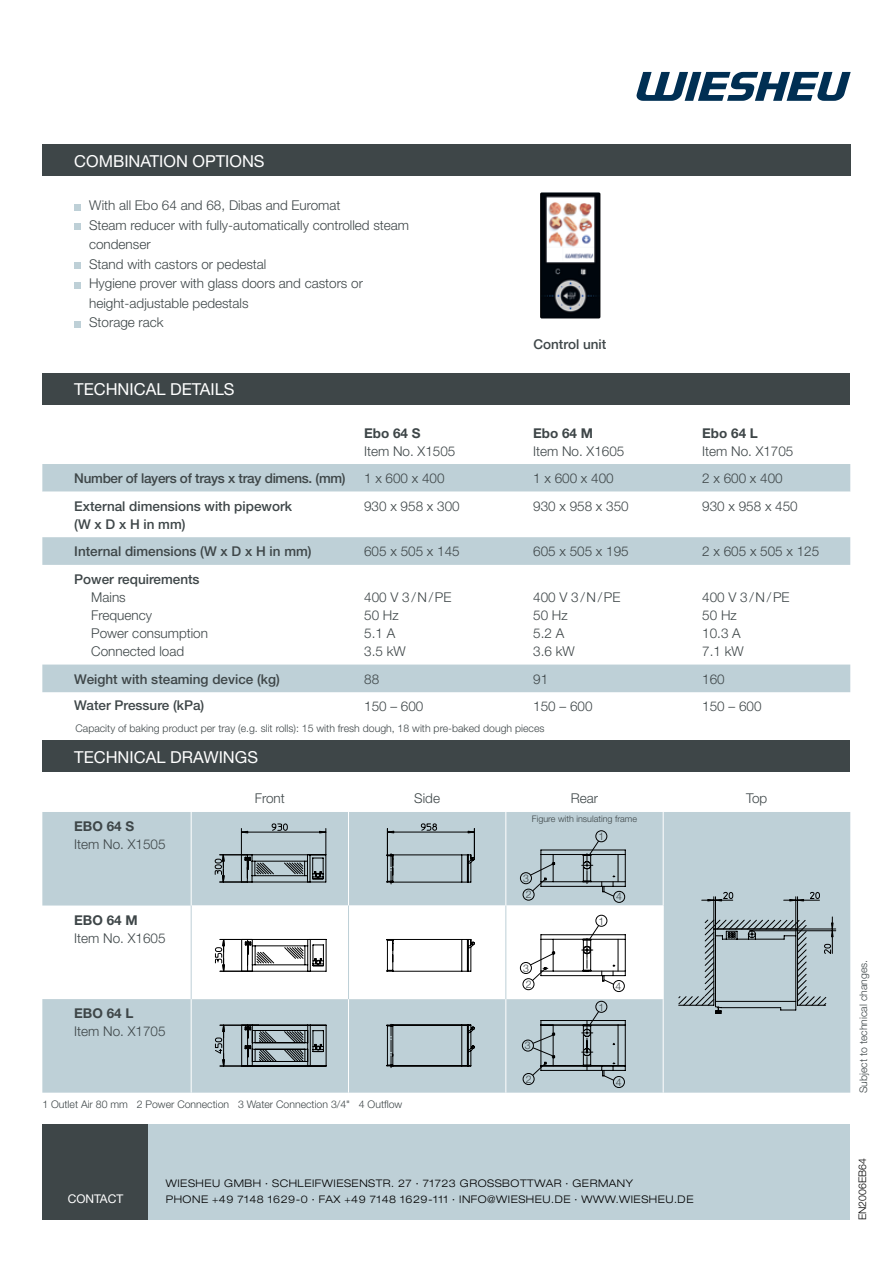
<style>
.page{position:relative;width:893px;height:1263px;background:#fff}
.page>*{position:absolute;margin:0;border:0;box-sizing:border-box;transform-origin:0 0}
.t1{font:16.5px "Helvetica Neue";color:#fff}
.t2{font:300 13.5px/18px "Helvetica Neue";color:#3e4648}
.t3{font:500 13.5px/18px "Helvetica Neue";color:#3e4648}
.t4{font:500 13.5px "Helvetica Neue";letter-spacing:-.02em;color:#3e4648}
.t5{font:700 13.5px "Helvetica Neue";color:#3e4648}
.t6{font:12px "Helvetica Neue";color:#fff}
.t7{font:300 10.5px "Helvetica Neue";color:#3e4648}
.t8{font:300 expanded 10.5px/15.8px "Helvetica Neue LT Pro";letter-spacing:.05em;color:#000}
.t9{font:300 10.5px "Helvetica Neue LT Pro";color:#000}
.t10{font:300 9px "Helvetica Neue";color:#3e4648}
</style>
<div class="page">
<div style="left:42px;top:1124px;width:107px;height:96px;background:#3e4648"></div>
<div style="left:149px;top:1124px;width:701px;height:96px;background:#bed0d7"></div>
<div style="left:42px;top:740px;width:808px;height:32px;background:#3e4648"></div>
<svg style="left:42px;top:812px;width:808px;height:281px;fill:#bed0d7"></svg>
<hr style="left:191px;top:812px;width:1px;height:93px;background:#fff">
<hr style="left:348px;top:812px;width:1px;height:93px;background:#fff">
<hr style="left:505px;top:812px;width:1px;height:93px;background:#fff">
<hr style="left:663px;top:812px;width:1px;height:93px;background:#fff">
<hr style="left:663px;top:905px;width:1px;height:94px;background:#fff">
<hr style="left:191px;top:999px;width:1px;height:94px;background:#fff">
<hr style="left:348px;top:999px;width:1px;height:94px;background:#fff">
<hr style="left:505px;top:999px;width:1px;height:94px;background:#fff">
<hr style="left:663px;top:999px;width:1px;height:94px;background:#fff">
<hr style="left:714px;top:929px;width:122px;height:1px;background:#000">
<hr style="left:750px;top:930px;width:86px;height:1px;background:#000">
<svg style="left:678px;top:892px;width:155px;height:122px"></svg>
<hr style="left:541px;top:1020px;width:84px;height:1px;background:#000">
<hr style="left:541px;top:1070px;width:84px;height:1px;background:#000">
<hr style="left:541px;top:1065px;width:84px;height:1px;background:#000">
<hr style="left:541px;top:1025px;width:1px;height:41px;background:#000">
<svg style="left:541px;top:1021px;width:12px;height:5px"></svg>
<hr style="left:553px;top:1025px;width:1px;height:41px;background:#000">
<hr style="left:553px;top:1025px;width:65px;height:1px;background:#000">
<div style="left:42px;top:464px;width:808px;height:28px;background:#bed0d7"></div>
<svg style="left:43px;top:692px;width:807px;height:1px"></svg>
<svg style="left:42px;top:537px;width:808px;height:155px"></svg>
<div style="left:42px;top:373px;width:808px;height:31px;background:#3e4648"></div>
<div style="left:423px;top:144px;width:427px;height:32px;background:#3e4648"></div>
<div style="left:74px;top:204px;width:7px;height:6px;background:#bed0d7"></div>
<div style="left:74px;top:223px;width:7px;height:7px;background:#bed0d7"></div>
<div style="left:74px;top:262px;width:7px;height:7px;background:#bed0d7"></div>
<div style="left:74px;top:282px;width:7px;height:6px;background:#bed0d7"></div>
<div style="left:74px;top:321px;width:7px;height:6px;background:#bed0d7"></div>
<div style="left:42px;top:144px;width:388px;height:32px;background:#3e4648"></div>
<div style="left:522px;top:1040px;width:12px;height:11px;border:1px solid #000;border-radius:50%"></div>
<div style="left:523px;top:1073px;width:11px;height:12px;border:1px solid #000;border-radius:50%"></div>
<svg style="left:532px;top:1033px;width:23px;height:43px"></svg>
<div style="left:596px;top:1001px;width:11px;height:11px;border:1px solid #000;border-radius:50%"></div>
<div style="left:520px;top:872px;width:12px;height:12px;border:1px solid #000;border-radius:50%"></div>
<div style="left:523px;top:889px;width:11px;height:11px;border:1px solid #000;border-radius:50%"></div>
<div style="left:596px;top:830px;width:11px;height:12px;border:1px solid #000;border-radius:50%"></div>
<div style="left:613px;top:891px;width:12px;height:12px;border:1px solid #000;border-radius:50%"></div>
<svg style="left:529px;top:840px;width:97px;height:57px"></svg>
<div style="left:613px;top:1076px;width:12px;height:12px;border:1px solid #000;border-radius:50%"></div>
<svg style="left:582px;top:1010px;width:44px;height:71px"></svg>
<svg style="left:215px;top:823px;width:112px;height:60px"></svg>
<hr style="left:220px;top:1066px;width:32px;height:1px;background:#000">
<svg style="left:215px;top:1024px;width:112px;height:42px"></svg>
<svg style="left:191px;top:905px;width:472px;height:94px"></svg>
<svg style="left:386px;top:1024px;width:89px;height:44px"></svg>
<svg style="left:386px;top:823px;width:89px;height:61px"></svg>
<svg style="left:636px;top:72px;width:215px;height:29px"></svg>
<img style="left:540px;top:192px;width:60px;height:126px">
<p class="t1" style="left:74px;top:151px;width:192px">COMBINATION OPTIONS</p>
<p class="t2" style="left:89px;top:195px;width:322px;line-height:19.5px">With all Ebo 64 and 68, Dibas and Euromat<br>Steam reducer with fully-automatically controlled steam condenser<br>Stand with castors or pedestal<br>Hygiene prover with glass doors and castors or height-adjustable pedestals<br>Storage rack</p>
<p class="t1" style="left:74px;top:379px;width:162px">TECHNICAL DETAILS</p>
<p class="t5" style="left:364px;top:424px;width:58px">Ebo 64 S</p>
<p class="t2" style="left:364px;top:441px;width:93px">Item No. X1505</p>
<p class="t3" style="left:533px;top:335px;width:75px">Control unit</p>
<p class="t5" style="left:533px;top:424px;width:62px">Ebo 64 M</p>
<p class="t2" style="left:533px;top:441px;width:93px">Item No. X1605</p>
<p class="t5" style="left:702px;top:424px;width:57px">Ebo 64 L</p>
<p class="t2" style="left:702px;top:441px;width:93px">Item No. X1705</p>
<p class="t4" style="left:74px;top:470px;width:273px">Number of layers of trays x tray dimens. (mm)</p>
<p class="t2" style="left:364px;top:469px;width:82px">1 x 600 x 400</p>
<p class="t2" style="left:533px;top:469px;width:82px">1 x 600 x 400</p>
<p class="t2" style="left:702px;top:469px;width:82px">2 x 600 x 400</p>
<p class="t3" style="left:74px;top:497px;width:219px">External dimensions with pipework (W x D x H in mm)</p>
<p class="t2" style="left:364px;top:497px;width:97px">930 x 958 x 300</p>
<p class="t2" style="left:533px;top:497px;width:97px">930 x 958 x 350</p>
<p class="t2" style="left:702px;top:497px;width:97px">930 x 958 x 450</p>
<p class="t3" style="left:74px;top:542px;width:239px">Internal dimensions (W x D x H in mm)</p>
<p class="t2" style="left:364px;top:542px;width:97px">605 x 505 x 145</p>
<p class="t2" style="left:533px;top:542px;width:97px">605 x 505 x 195</p>
<p class="t2" style="left:702px;top:542px;width:119px">2 x 605 x 505 x 125</p>
<p class="t3" style="left:74px;top:570px;width:127px">Power requirements</p>
<p class="t2" style="left:91px;top:588px;width:118px">Mains<br>Frequency<br>Power consumption<br>Connected load</p>
<p class="t2" style="left:364px;top:588px;width:89px">400 V 3/N/PE<br>50 Hz<br>5.1 A<br>3.5 kW</p>
<p class="t2" style="left:533px;top:588px;width:89px">400 V 3/N/PE<br>50 Hz<br>5.2 A<br>3.6 kW</p>
<p class="t2" style="left:702px;top:588px;width:89px">400 V 3/N/PE<br>50 Hz<br>10.3 A<br>7.1 kW</p>
<p class="t3" style="left:74px;top:670px;width:207px">Weight with steaming device (kg)</p>
<p class="t2" style="left:364px;top:669px;width:17px">88</p>
<p class="t2" style="left:533px;top:669px;width:17px">91</p>
<p class="t2" style="left:702px;top:669px;width:24px">160</p>
<p class="t3" style="left:74px;top:696px;width:132px">Water Pressure (kPa)</p>
<p class="t2" style="left:364px;top:697px;width:61px">150 – 600</p>
<p class="t2" style="left:533px;top:697px;width:61px">150 – 600</p>
<p class="t2" style="left:702px;top:697px;width:61px">150 – 600</p>
<p class="t7" style="left:76px;top:722px;width:470px">Capacity of baking product per tray (e.g. slit rolls): 15 with fresh dough, 18 with pre-baked dough pieces</p>
<p class="t1" style="left:74px;top:747px;width:185px">TECHNICAL DRAWINGS</p>
<p class="t2" style="left:255px;top:789px;width:32px">Front</p>
<p class="t2" style="left:414px;top:789px;width:27px">Side</p>
<p class="t2" style="left:571px;top:789px;width:29px">Rear</p>
<p class="t2" style="left:746px;top:789px;width:23px">Top</p>
<p class="t5" style="left:74px;top:818px;width:62px">EBO 64 S</p>
<p class="t2" style="left:74px;top:835px;width:93px">Item No. X1505</p>
<p class="t10" style="left:532px;top:814px;width:107px">Figure with insulating frame</p>
<p class="t7" style="left:598px;top:830px;width:7px">1</p>
<p class="t7" style="left:523px;top:872px;width:7px">3</p>
<p class="t5" style="left:74px;top:911px;width:65px">EBO 64 M</p>
<p class="t2" style="left:74px;top:928px;width:93px">Item No. X1605</p>
<p class="t5" style="left:74px;top:1005px;width:61px">EBO 64 L</p>
<p class="t2" style="left:74px;top:1022px;width:93px">Item No. X1705</p>
<p class="t7" style="left:42px;top:1097px;width:362px">1 Outlet Air 80 mm 2 Power Connection 3 Water Connection 3/4" 4 Outflow</p>
<p class="t7" style="left:526px;top:888px;width:7px">2</p>
<p class="t7" style="left:616px;top:890px;width:7px">4</p>
<p class="t7" style="left:523px;top:961px;width:7px">3</p>
<p class="t7" style="left:526px;top:977px;width:7px">2</p>
<p class="t7" style="left:525px;top:1039px;width:7px">3</p>
<p class="t7" style="left:526px;top:1072px;width:7px">2</p>
<p class="t7" style="left:598px;top:914px;width:7px">1</p>
<p class="t7" style="left:598px;top:1000px;width:7px">1</p>
<p class="t7" style="left:616px;top:979px;width:7px">4</p>
<p class="t7" style="left:616px;top:1075px;width:7px">4</p>
<p class="t6" style="left:68px;top:1192px;width:57px">CONTACT</p>
<p class="t8" style="left:166px;top:1176px;width:529px">WIESHEU GMBH · SCHLEIFWIESENSTR. 27 · 71723 GROSSBOTTWAR · GERMANY<br>PHONE +49 7148 1629-0 · FAX +49 7148 1629-111 · INFO@WIESHEU.DE · WWW.WIESHEU.DE</p>
<p class="t7" style="left:857px;top:1093px;width:135px;rotate:-90deg">Subject to technical changes.</p>
<p class="t9" style="left:856px;top:1220px;width:63px;rotate:-90deg">EN2006EB64</p>
</div>
